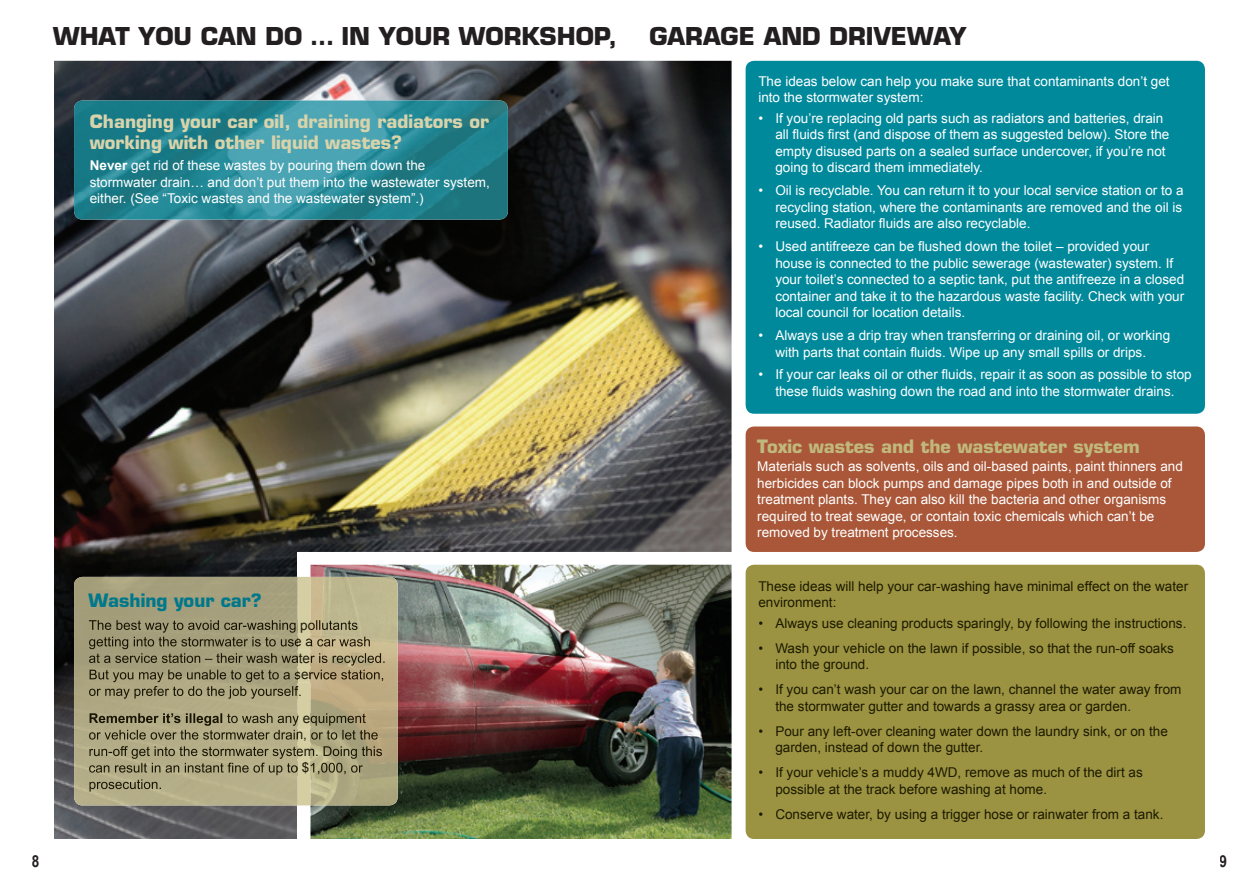
<style>
.page{position:relative;width:1259px;height:893px;background:#fff}
.page>*{position:absolute;margin:0;border:0;box-sizing:border-box;transform-origin:0 0}
.t1{font:700 24px "Eurostile";color:#231f20}
.t2{font:700 18px/21px "Eurostile";color:#d8d3ab}
.t3{font:700 18px "Eurostile";color:#c0b87d}
.t4{font:700 18px "Eurostile";color:#00788b}
.t5{font:700 16.5px "Arial Narrow";color:#231f20}
.t6{font:13.5px/16.5px "Arial";color:#fff}
.t7{font:13.5px/16.5px "Arial";color:#1c1a00}
.s1{font-weight:700}
</style>
<div class="page">
<img style="left:54px;top:61px;width:677px;height:778px">
<div style="left:298px;top:552px;width:443px;height:293px;background:#fff"></div>
<div style="left:745px;top:565px;width:460px;height:274px;background:#9c9342;border-radius:9px"></div>
<div style="left:745px;top:61px;width:460px;height:353px;background:#00899b;border-radius:9px"></div>
<div style="left:745px;top:426px;width:460px;height:126px;background:#a95738;border-radius:9px"></div>
<img style="left:74px;top:100px;width:434px;height:120px;border-radius:9px">
<img style="left:310px;top:565px;width:421px;height:274px">
<img style="left:74px;top:577px;width:224px;height:228px">
<img style="left:310px;top:577px;width:88px;height:228px">
<img style="left:89px;top:620px;width:209px;height:13px">
<img style="left:310px;top:620px;width:48px;height:13px">
<img style="left:89px;top:637px;width:209px;height:12px">
<img style="left:310px;top:637px;width:61px;height:12px">
<img style="left:89px;top:653px;width:209px;height:13px">
<img style="left:310px;top:653px;width:76px;height:13px">
<img style="left:90px;top:670px;width:208px;height:12px">
<img style="left:310px;top:670px;width:74px;height:12px">
<img style="left:89px;top:686px;width:209px;height:13px">
<div style="left:298px;top:577px;width:12px;height:228px;background:#d4cea2"></div>
<img style="left:90px;top:713px;width:133px;height:13px">
<img style="left:223px;top:713px;width:75px;height:13px">
<div style="left:298px;top:713px;width:12px;height:13px;background:#d4cea2"></div>
<img style="left:310px;top:713px;width:56px;height:13px">
<img style="left:89px;top:730px;width:209px;height:11px">
<div style="left:298px;top:730px;width:12px;height:11px;background:#d4cea2"></div>
<img style="left:310px;top:730px;width:68px;height:11px">
<img style="left:89px;top:746px;width:209px;height:13px">
<div style="left:298px;top:746px;width:12px;height:13px;background:#d4cea2"></div>
<img style="left:310px;top:746px;width:72px;height:13px">
<img style="left:89px;top:762px;width:209px;height:13px">
<div style="left:298px;top:762px;width:12px;height:13px;background:#d4cea2"></div>
<img style="left:310px;top:762px;width:53px;height:13px">
<img style="left:89px;top:779px;width:72px;height:13px">
<h1 class="t1" style="left:53px;top:21px;width:565px">WHAT YOU CAN DO … IN YOUR WORKSHOP,</h1>
<h1 class="t1" style="left:649px;top:21px;width:318px">GARAGE AND DRIVEWAY</h1>
<h2 class="t2" style="left:90px;top:111px;width:401px">Changing your car oil, draining radiators or working with other liquid wastes?</h2>
<p class="t6" style="left:90px;top:157px;width:401px"><span class="s1">Never</span> get rid of these wastes by pouring them down the stormwater drain… and don’t put them into the wastewater system, either. (See “Toxic wastes and the wastewater system”.)</p>
<h2 class="t4" style="left:89px;top:589px;width:175px">Washing your car?</h2>
<p class="t6" style="left:758px;top:73px;width:413px">The ideas below can help you make sure that contaminants don’t get into the stormwater system:</p>
<p class="t6" style="left:775px;top:110px;width:395px;text-indent:-17px">• If you’re replacing old parts such as radiators and batteries, drain all fluids first (and dispose of them as suggested below). Store the empty disused parts on a sealed surface undercover, if you’re not going to discard them immediately.</p>
<p class="t6" style="left:775px;top:182px;width:410px;text-align:justify;text-indent:-17px">• Oil is recyclable. You can return it to your local service station or to a recycling station, where the contaminants are removed and the oil is reused. Radiator fluids are also recyclable.</p>
<p class="t6" style="left:775px;top:238px;width:410px;text-indent:-17px">• Used antifreeze can be flushed down the toilet – provided your house is connected to the public sewerage (wastewater) system. If your toilet’s connected to a septic tank, put the antifreeze in a closed container and take it to the hazardous waste facility. Check with your local council for location details.</p>
<p class="t6" style="left:758px;top:327px;width:413px;text-align:center">• Always use a drip tray when transferring or draining oil, or working with parts that contain fluids. Wipe up any small spills or drips.</p>
<p class="t6" style="left:758px;top:366px;width:435px;text-align:center">• If your car leaks oil or other fluids, repair it as soon as possible to stop these fluids washing down the road and into the stormwater drains.</p>
<h2 class="t3" style="left:757px;top:435px;width:384px">Toxic wastes and the wastewater system</h2>
<p class="t6" style="left:757px;top:458px;width:427px">Materials such as solvents, oils and oil-based paints, paint thinners and herbicides can block pumps and damage pipes both in and outside of treatment plants. They can also kill the bacteria and other organisms required to treat sewage, or contain toxic chemicals which can’t be removed by treatment processes.</p>
<p class="t7" style="left:758px;top:577px;width:431px">These ideas will help your car-washing have minimal effect on the water environment:</p>
<p class="t7" style="left:758px;top:615px;width:429px">• Always use cleaning products sparingly, by following the instructions.</p>
<p class="t7" style="left:775px;top:640px;width:400px;text-indent:-17px">• Wash your vehicle on the lawn if possible, so that the run-off soaks into the ground.</p>
<p class="t7" style="left:775px;top:681px;width:407px;text-indent:-17px">• If you can’t wash your car on the lawn, channel the water away from the stormwater gutter and towards a grassy area or garden.</p>
<p class="t7" style="left:775px;top:723px;width:394px;text-indent:-17px">• Pour any left-over cleaning water down the laundry sink, or on the garden, instead of down the gutter.</p>
<p class="t7" style="left:775px;top:764px;width:369px;text-indent:-17px">• If your vehicle’s a muddy 4WD, remove as much of the dirt as possible at the track before washing at home.</p>
<p class="t7" style="left:758px;top:806px;width:406px">• Conserve water, by using a trigger hose or rainwater from a tank.</p>
<p class="t5" style="left:32px;top:852px;width:9px">8</p>
<p class="t5" style="left:1219px;top:852px;width:9px">9</p>
</div>
